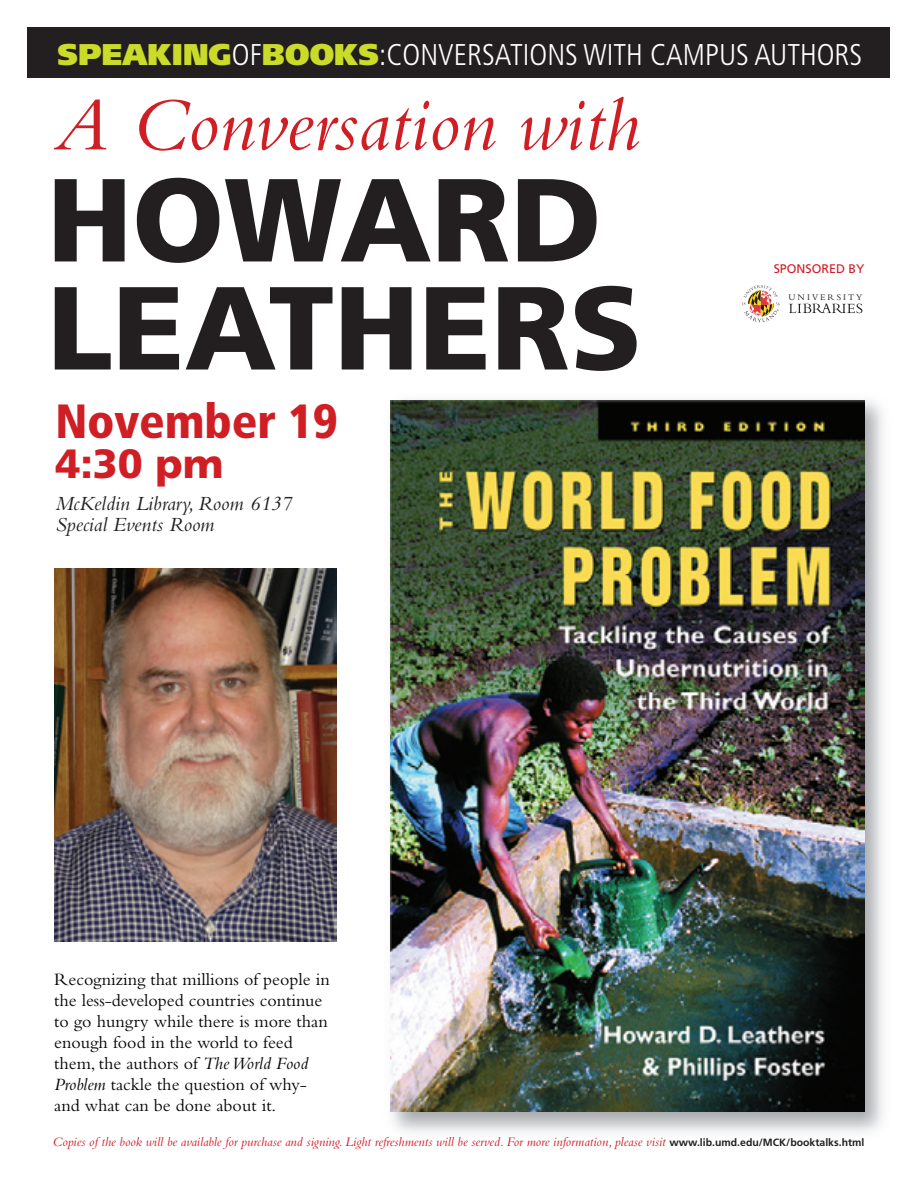
<style>
.page{position:relative;width:918px;height:1188px;background:#fff}
.page>*{position:absolute;margin:0;border:0;box-sizing:border-box;transform-origin:0 0}
.t1{font:900 117.9px/108px "Frutiger";color:#231f20}
.t2{font:italic 78.3px "Bembo";color:#d01e25}
.t3{font:900 condensed 48px "Frutiger";letter-spacing:-.005em;color:#d01e25}
.t4{font:900 40.8px "Frutiger";color:#d01e25}
.t5{font:300 condensed 30px "Frutiger";color:#fff}
.t6{font:italic 21px/21px "Bembo";color:#231f20}
.t7{font:18px/21px "Bembo";color:#050504}
.t8{font:italic 13.5px "Bembo";color:#d01e25}
.t9{font:12.45px "Frutiger";color:#d01e25}
.t10{font:9px "Bembo";letter-spacing:.225em;color:#231f20}
.s1{font-weight:900;font-stretch:normal;color:#cadb2a}
.s2{font-style:italic}
.s3{font-family:"Frutiger";font-weight:700;font-style:normal;font-size:10.5px;color:#231f20}
</style>
<div class="page">
<svg style="left:789px;top:304px;width:73px;height:9px"></svg>
<div style="left:27px;top:27px;width:863px;height:50px;background:#231f20"></div>
<img style="left:390px;top:400px;width:493px;height:733px">
<img style="left:390px;top:400px;width:474px;height:711px">
<img style="left:54px;top:569px;width:282px;height:373px">
<svg style="left:742px;top:285px;width:38px;height:37px"></svg>
<p class="t5" style="left:58px;top:38px;width:806px"><span class="s1">SPEAKING</span>OF<span class="s1">BOOKS</span>:CONVERSATIONS WITH CAMPUS AUTHORS</p>
<p class="t2" style="left:54px;top:79px;width:587px">A Conversation with</p>
<p class="t1" style="left:47px;top:166px;width:596px">HOWARD<br>LEATHERS</p>
<p class="t3" style="left:56px;top:392px;width:284px">November 19</p>
<p class="t4" style="left:56px;top:439px;width:170px">4:30 pm</p>
<p class="t6" style="left:56px;top:492px;width:238px">McKeldin Library, Room 6137<br>Special Events Room</p>
<p class="t9" style="left:774px;top:261px;width:92px">SPONSORED BY</p>
<p class="t10" style="left:788px;top:292px;width:76px">UNIVERSITY</p>
<p class="t7" style="left:54px;top:969px;width:277px">Recognizing that millions of people in the less-developed countries continue to go hungry while there is more than enough food in the world to feed them, the authors of <span class="s2">The World Food Problem</span> tackle the question of why&shy;and what can be done about it.</p>
<p class="t8" style="left:53px;top:1134px;width:813px">Copies of the book will be available for purchase and signing. Light refreshments will be served. For more information, please visit <span class="s3">www.lib.umd.edu/MCK/booktalks.html</span></p>
</div>
